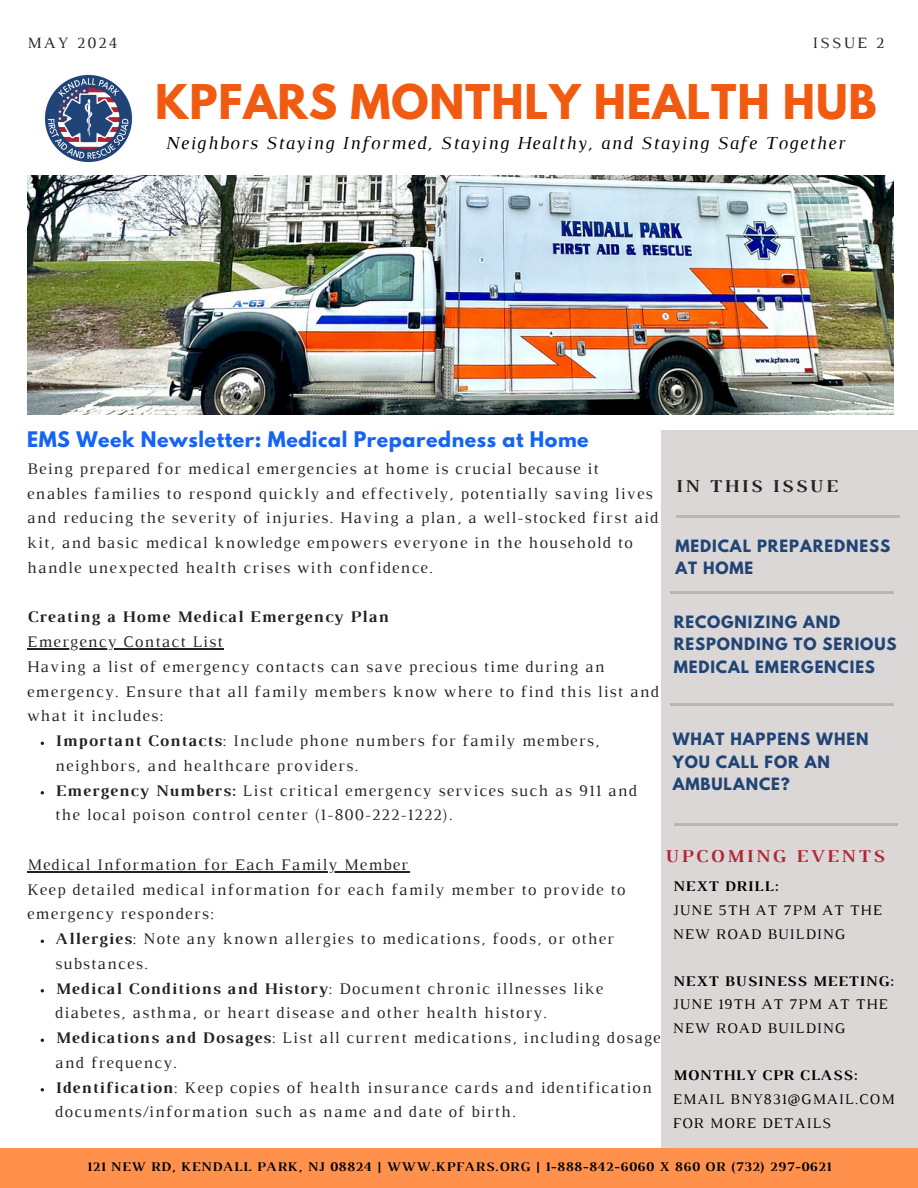
<style>
.page{position:relative;width:918px;height:1188px;background:#fff}
.page>*{position:absolute;margin:0;border:0;box-sizing:border-box;transform-origin:0 0}
.t1{font:700 42.45px "League Spartan";letter-spacing:.02em;color:#f05a11}
.t2{font:700 19.05px "League Spartan";letter-spacing:.03em;color:#1664f3}
.t3{font:italic 18.75px "Luthier";letter-spacing:.07em;color:#000}
.t4{font:700 18.45px "Luthier";letter-spacing:.14em;color:#b22535}
.t5{font:700 18.45px "Luthier";letter-spacing:.14em;color:#222}
.t6{font:16.5px/24.8px "Luthier";letter-spacing:.07em;color:#222}
.t7{font:700 16.5px "Luthier";letter-spacing:.07em;color:#222}
.t8{font:16.05px "Luthier";letter-spacing:.14em;color:#222}
.t9{font:15px/23.7px "Luthier";letter-spacing:.06em;color:#000}
.t10{font:700 15px/22.5px "League Spartan";letter-spacing:.06em;color:#214477}
.t11{font:700 15px "Luthier";letter-spacing:.06em;color:#000}
.t12{font:700 13.5px "Luthier";letter-spacing:.06em;color:#000}
.s1{font-weight:700}
</style>
<div class="page">
<div style="left:662px;top:430px;width:256px;height:758px;background:#dad7d6"></div>
<div style="left:0;top:1149px;width:918px;height:39px;background:#ff914d"></div>
<hr style="left:670px;top:591px;width:224px;height:3px;background:#000">
<hr style="left:670px;top:703px;width:224px;height:3px;background:#000">
<hr style="left:674px;top:823px;width:223px;height:2px;background:#000">
<hr style="left:676px;top:515px;width:224px;height:3px;background:#000">
<img style="left:27px;top:176px;width:866px;height:238px">
<img style="left:44px;top:74px;width:89px;height:89px">
<hr style="left:27px;top:648px;width:197px;height:1px;background:#222">
<hr style="left:27px;top:871px;width:382px;height:1px;background:#222">
<h1 class="t8" style="left:27px;top:36px;width:92px">MAY 2024</h1>
<h4 class="t8" style="left:812px;top:36px;width:73px">ISSUE 2</h4>
<p class="t1" style="left:155px;top:80px;width:723px">KPFARS MONTHLY HEALTH HUB</p>
<h6 class="t3" style="left:165px;top:136px;width:681px">Neighbors Staying Informed, Staying Healthy, and Staying Safe Together</h6>
<p class="t2" style="left:27px;top:430px;width:563px">EMS Week Newsletter: Medical Preparedness at Home</p>
<p class="t6" style="left:27px;top:457px;width:633px">Being prepared for medical emergencies at home is crucial because it enables families to respond quickly and effectively, potentially saving lives and reducing the severity of injuries. Having a plan, a well-stocked first aid kit, and basic medical knowledge empowers everyone in the household to handle unexpected health crises with confidence.</p>
<h2 class="t7" style="left:27px;top:611px;width:363px">Creating a Home Medical Emergency Plan</h2>
<h5 class="t6" style="left:27px;top:631px;width:197px">Emergency Contact List</h5>
<h5 class="t6" style="left:27px;top:655px;width:633px">Having a list of emergency contacts can save precious time during an emergency. Ensure that all family members know where to find this list and what it includes:</h5>
<h5 class="t6" style="left:55px;top:730px;width:546px"><span class="s1">Important Contacts</span>: Include phone numbers for family members, neighbors, and healthcare providers.</h5>
<h2 class="t6" style="left:55px;top:779px;width:583px"><span class="s1">Emergency Numbers:</span> List critical emergency services such as 911 and the local poison control center (1-800-222-1222).</h2>
<p class="t6" style="left:27px;top:853px;width:382px">Medical Information for Each Family Member</p>
<h6 class="t6" style="left:27px;top:878px;width:600px">Keep detailed medical information for each family member to provide to emergency responders:</h6>
<p class="t6" style="left:55px;top:928px;width:561px"><span class="s1">Allergies</span>: Note any known allergies to medications, foods, or other substances.</p>
<h3 class="t6" style="left:55px;top:977px;width:550px"><span class="s1">Medical Conditions and History</span>: Document chronic illnesses like diabetes, asthma, or heart disease and other health history.</h3>
<p class="t6" style="left:55px;top:1027px;width:607px"><span class="s1">Medications and Dosages</span>: List all current medications, including dosage and frequency.</p>
<p class="t6" style="left:55px;top:1076px;width:598px"><span class="s1">Identification</span>: Keep copies of health insurance cards and identification documents/information such as name and date of birth.</p>
<p class="t5" style="left:675px;top:479px;width:163px">IN THIS ISSUE</p>
<p class="t10" style="left:675px;top:536px;width:216px">MEDICAL PREPAREDNESS<br>AT HOME</p>
<p class="t10" style="left:674px;top:612px;width:224px">RECOGNIZING AND<br>RESPONDING TO SERIOUS<br>MEDICAL EMERGENCIES</p>
<p class="t10" style="left:673px;top:730px;width:197px">WHAT HAPPENS WHEN<br>YOU CALL FOR AN<br>AMBULANCE?</p>
<p class="t4" style="left:665px;top:849px;width:221px">UPCOMING EVENTS</p>
<p class="t9" style="left:673px;top:876px;width:211px"><span class="s1">NEXT DRILL:<br></span>JUNE 5TH AT 7PM AT THE<br>NEW ROAD BUILDING</p>
<p class="t9" style="left:673px;top:970px;width:222px"><span class="s1">NEXT BUSINESS MEETING:<br></span>JUNE 19TH AT 7PM AT THE<br>NEW ROAD BUILDING</p>
<p class="t11" style="left:673px;top:1070px;width:186px">MONTHLY CPR CLASS:</p>
<p class="t9" style="left:673px;top:1088px;width:223px">EMAIL BNY831@GMAIL.COM<br>FOR MORE DETAILS</p>
<p class="t12" style="left:87px;top:1161px;width:746px">121 NEW RD, KENDALL PARK, NJ 08824 | WWW.KPFARS.ORG | 1-888-842-6060 X 860 OR (732) 297-0621</p>
</div>
